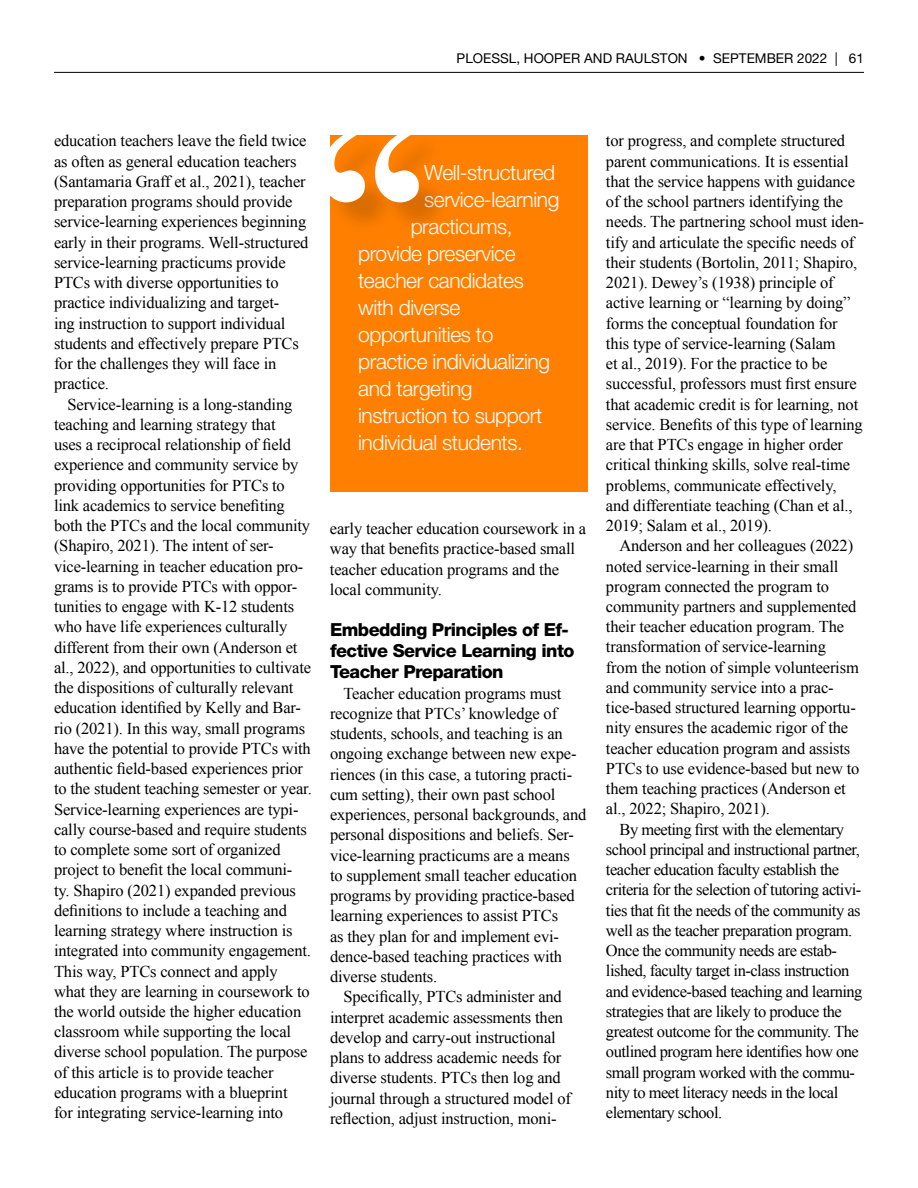
<style>
.page{position:relative;width:918px;height:1188px;background:#fff}
.page>*{position:absolute;margin:0;border:0;box-sizing:border-box;transform-origin:0 0}
.t1{font:300 21px "Helvetica Neue LT Pro";letter-spacing:-.02em;color:#fff}
.t2{font:800 18px/21px "Helvetica Neue LT Pro";letter-spacing:-.03em;color:#000}
.t3{font:16.5px/20.2px "Times New Roman";letter-spacing:-.01em;color:#000}
.t4{font:16.5px/20.2px "Times New Roman";letter-spacing:-.03em;color:#000}
.t5{font:13.5px "Helvetica Neue LT Std";color:#000}
.s1{font-family:"Helvetica Neue LT Pro"}
</style>
<div class="page">
<hr style="left:54px;top:72px;width:810px;height:1px;background:#000">
<div style="left:330px;top:135px;width:258px;height:356px;background:#ff7f00"></div>
<div style="left:325px;top:133px;width:125px;height:101px;background:#000;opacity:.15"></div>
<svg style="left:325px;top:133px;width:94px;height:69px"></svg>
<p class="t5" style="left:457px;top:51px;width:409px">PLOESSL, HOOPER AND RAULSTON <span class="s1">• SEPTEMBER 2022 | 61</span></p>
<p class="t3" style="left:54px;top:131px;width:256px">education teachers leave the field twice as often as general education teachers (Santamaria Graff et al., 2021), teacher preparation programs should provide service-learning experiences beginning early in their programs. Well-structured service-learning practicums provide PTCs with diverse opportunities to practice individualizing and target-<br>ing instruction to support individual students and effectively prepare PTCs for the challenges they will face in practice.</p>
<p class="t3" style="left:54px;top:394px;width:259px;text-indent:13px">Service-learning is a long-standing teaching and learning strategy that<br>uses a reciprocal relationship of field experience and community service by providing opportunities for PTCs to link academics to service benefiting both the PTCs and the local community (Shapiro, 2021). The intent of ser&shy;vice-learning in teacher education pro&shy;grams is to provide PTCs with oppor&shy;tunities to engage with K-12 students who have life experiences culturally different from their own (Anderson et al., 2022), and opportunities to cultivate the dispositions of culturally relevant education identified by Kelly and Bar&shy;rio (2021). In this way, small programs have the potential to provide PTCs with authentic field-based experiences prior to the student teaching semester or year.<br>Service-learning experiences are typi&shy;cally course-based and require students to complete some sort of organized project to benefit the local communi&shy;ty. Shapiro (2021) expanded previous definitions to include a teaching and learning strategy where instruction is integrated into community engagement.<br>This way, PTCs connect and apply what they are learning in coursework to the world outside the higher education classroom while supporting the local diverse school population. The purpose of this article is to provide teacher education programs with a blueprint<br>for integrating service-learning into</p>
<p class="t1" style="left:424px;top:160px;width:133px">Well-structured</p>
<p class="t1" style="left:424px;top:187px;width:137px">service-learning</p>
<p class="t1" style="left:411px;top:214px;width:103px">practicums,</p>
<p class="t1" style="left:358px;top:241px;width:159px">provide preservice</p>
<p class="t1" style="left:358px;top:268px;width:167px">teacher candidates</p>
<p class="t1" style="left:358px;top:295px;width:104px">with diverse</p>
<p class="t1" style="left:358px;top:322px;width:137px">opportunities to</p>
<p class="t1" style="left:358px;top:349px;width:193px">practice individualizing</p>
<p class="t1" style="left:358px;top:376px;width:116px">and targeting</p>
<p class="t1" style="left:358px;top:403px;width:186px">instruction to support</p>
<p class="t1" style="left:358px;top:430px;width:166px">individual students.</p>
<p class="t3" style="left:330px;top:518px;width:258px">early teacher education coursework in a way that benefits practice-based small teacher education programs and the local community.</p>
<p class="t2" style="left:330px;top:619px;width:246px">Embedding Principles of Ef&shy;fective Service Learning into<br>Teacher Preparation</p>
<p class="t3" style="left:330px;top:683px;width:258px;text-indent:13px">Teacher education programs must recognize that PTCs’ knowledge of students, schools, and teaching is an ongoing exchange between new expe&shy;riences (in this case, a tutoring practi&shy;cum setting), their own past school experiences, personal backgrounds, and personal dispositions and beliefs. Ser&shy;vice-learning practicums are a means to supplement small teacher education programs by providing practice-based learning experiences to assist PTCs<br>as they plan for and implement evi&shy;dence-based teaching practices with diverse students.</p>
<p class="t3" style="left:330px;top:986px;width:243px;text-indent:13px">Specifically, PTCs administer and interpret academic assessments then develop and carry-out instructional plans to address academic needs for diverse students. PTCs then log and journal through a structured model of reflection, adjust instruction, moni-</p>
<p class="t3" style="left:606px;top:130px;width:260px">tor progress, and complete structured parent communications. It is essential that the service happens with guidance of the school partners identifying the needs. The partnering school must iden&shy;tify and articulate the specific needs of their students (Bortolin, 2011; Shapiro, 2021). Dewey’s (1938) principle of active learning or “learning by doing” forms the conceptual foundation for this type of service-learning (Salam<br>et al., 2019). For the practice to be successful, professors must first ensure that academic credit is for learning, not service. Benefits of this type of learning are that PTCs engage in higher order critical thinking skills, solve real-time problems, communicate effectively, and differentiate teaching (Chan et al., 2019; Salam et al., 2019).</p>
<p class="t3" style="left:606px;top:535px;width:255px;text-indent:13px">Anderson and her colleagues (2022) noted service-learning in their small program connected the program to community partners and supplemented their teacher education program. The transformation of service-learning from the notion of simple volunteerism and community service into a prac&shy;tice-based structured learning opportu&shy;nity ensures the academic rigor of the teacher education program and assists PTCs to use evidence-based but new to them teaching practices (Anderson et al., 2022; Shapiro, 2021).</p>
<p class="t4" style="left:606px;top:819px;width:258px;text-indent:13px">By meeting first with the elementary school principal and instructional partner, teacher education faculty establish the criteria for the selection of tutoring activi&shy;ties that fit the needs of the community as well as the teacher preparation program.<br>Once the community needs are estab&shy;lished, faculty target in-class instruction and evidence-based teaching and learning strategies that are likely to produce the greatest outcome for the community. The outlined program here identifies how one small program worked with the commu&shy;nity to meet literacy needs in the local elementary school.</p>
</div>
